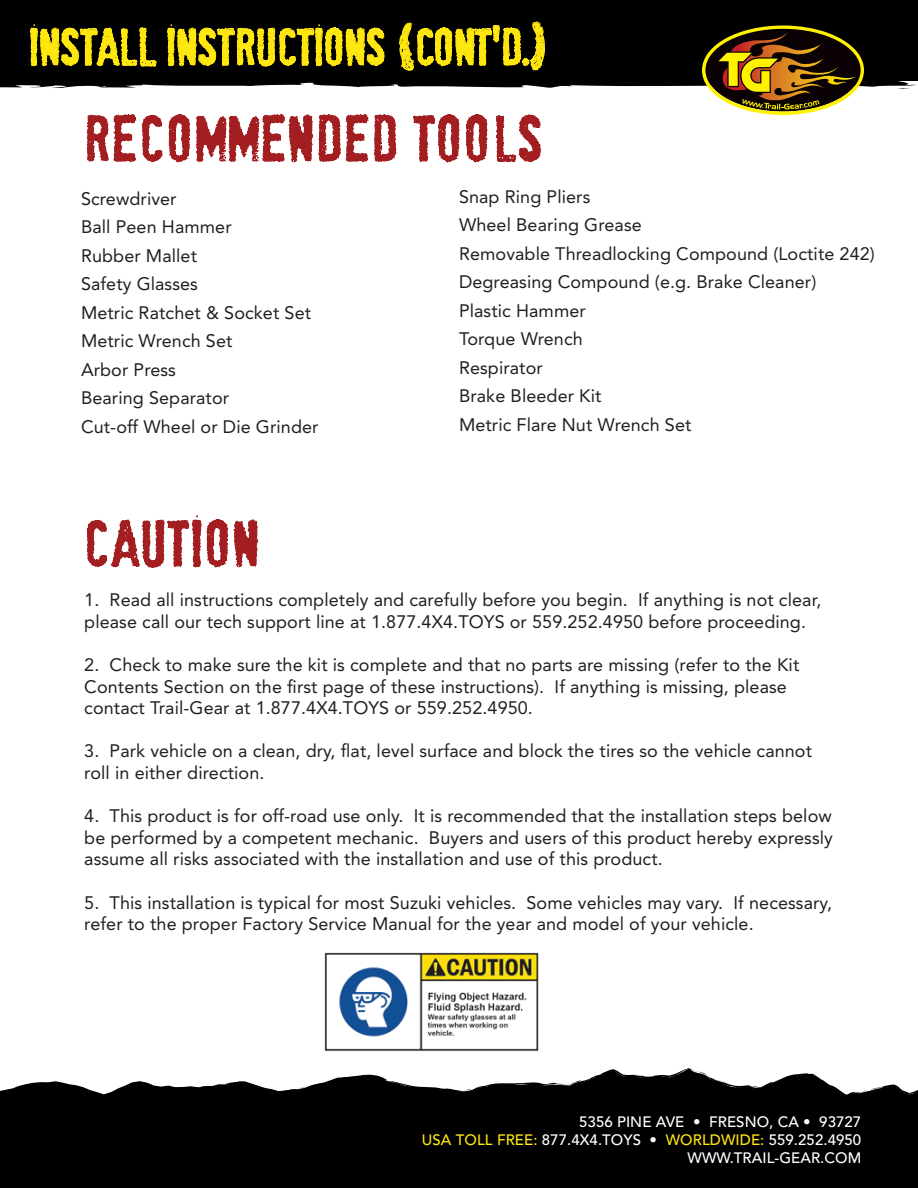
<style>
.page{position:relative;width:918px;height:1188px;background:#fff}
.page>*{position:absolute;margin:0;border:0;box-sizing:border-box;transform-origin:0 0}
.t1{font:60px "Socia L Anima L";letter-spacing:-.035em;color:#a21e21}
.t2{font:48px "Socia L Anima L";letter-spacing:-.065em;color:#ffe710}
.t3{font:18px/28.5px "Avenir LT Std";letter-spacing:.005em;color:#231f20}
.t4{font:500 15px/18px "Avenir LT Std";letter-spacing:.005em;color:#fff;text-align:right}
.s1{color:#ffe710}
</style>
<div class="page">
<div style="left:0;top:0;width:918px;height:89px;background:#000"></div>
<svg style="left:898px;top:88px;width:13px;height:1px"></svg>
<svg style="left:30px;top:0;width:356px;height:68px;background:#433d04"></svg>
<svg style="left:399px;top:21px;width:146px;height:49px;background:#5e5505"></svg>
<svg style="left:87px;top:515px;width:171px;height:53px"></svg>
<svg style="left:0;top:1068px;width:918px;height:120px;background:#202020"></svg>
<svg style="left:87px;top:114px;width:49px;height:48px"></svg>
<svg style="left:142px;top:114px;width:255px;height:49px"></svg>
<svg style="left:413px;top:115px;width:75px;height:48px"></svg>
<svg style="left:496px;top:114px;width:45px;height:49px"></svg>
<svg style="left:702px;top:26px;width:162px;height:89px;background:#705b21"></svg>
<img style="left:324px;top:952px;width:215px;height:100px">
<h2 class="t2" style="left:27px;top:20px;width:526px">InstalL Instructions (Cont'd.)</h2>
<h1 class="t1" style="left:81px;top:105px;width:466px">recommended tools</h1>
<p class="t3" style="left:81px;top:185px;width:239px">Screwdriver<br>Ball Peen Hammer<br>Rubber Mallet<br>Safety Glasses<br>Metric Ratchet &amp; Socket Set<br>Metric Wrench Set<br>Arbor Press<br>Bearing Separator<br>Cut-off Wheel or Die Grinder</p>
<p class="t3" style="left:459px;top:183px;width:417px">Snap Ring Pliers<br>Wheel Bearing Grease<br>Removable Threadlocking Compound (Loctite 242)<br>Degreasing Compound (e.g. Brake Cleaner)<br>Plastic Hammer<br>Torque Wrench<br>Respirator<br>Brake Bleeder Kit<br>Metric Flare Nut Wrench Set</p>
<h1 class="t1" style="left:81px;top:510px;width:181px">caution</h1>
<p class="t3" style="left:84px;top:589px;width:739px;line-height:21.6px">1. Read all instructions completely and carefully before you begin. If anything is not clear, please call our tech support line at 1.877.4X4.TOYS or 559.252.4950 before proceeding.</p>
<p class="t3" style="left:84px;top:654px;width:717px;line-height:21.6px">2. Check to make sure the kit is complete and that no parts are missing (refer to the Kit<br>Contents Section on the first page of these instructions). If anything is missing, please contact Trail-Gear at 1.877.4X4.TOYS or 559.252.4950.</p>
<p class="t3" style="left:84px;top:740px;width:729px;line-height:21.6px">3. Park vehicle on a clean, dry, flat, level surface and block the tires so the vehicle cannot roll in either direction.</p>
<p class="t3" style="left:84px;top:805px;width:750px;line-height:21.6px;text-align:justify">4. This product is for off-road use only. It is recommended that the installation steps below be performed by a competent mechanic. Buyers and users of this product hereby expressly assume all risks associated with the installation and use of this product.</p>
<p class="t3" style="left:84px;top:892px;width:749px;line-height:21.6px">5. This installation is typical for most Suzuki vehicles. Some vehicles may vary. If necessary, refer to the proper Factory Service Manual for the year and model of your vehicle.</p>
<p class="t4" style="left:422px;top:1113px;width:441px">5356 PINE AVE • FRESNO, CA • 93727<br><span class="s1">USA TOLL FREE:</span> 877.4X4.TOYS • <span class="s1">WORLDWIDE:</span> 559.252.4950<br>WWW.TRAIL-GEAR.COM</p>
</div>
